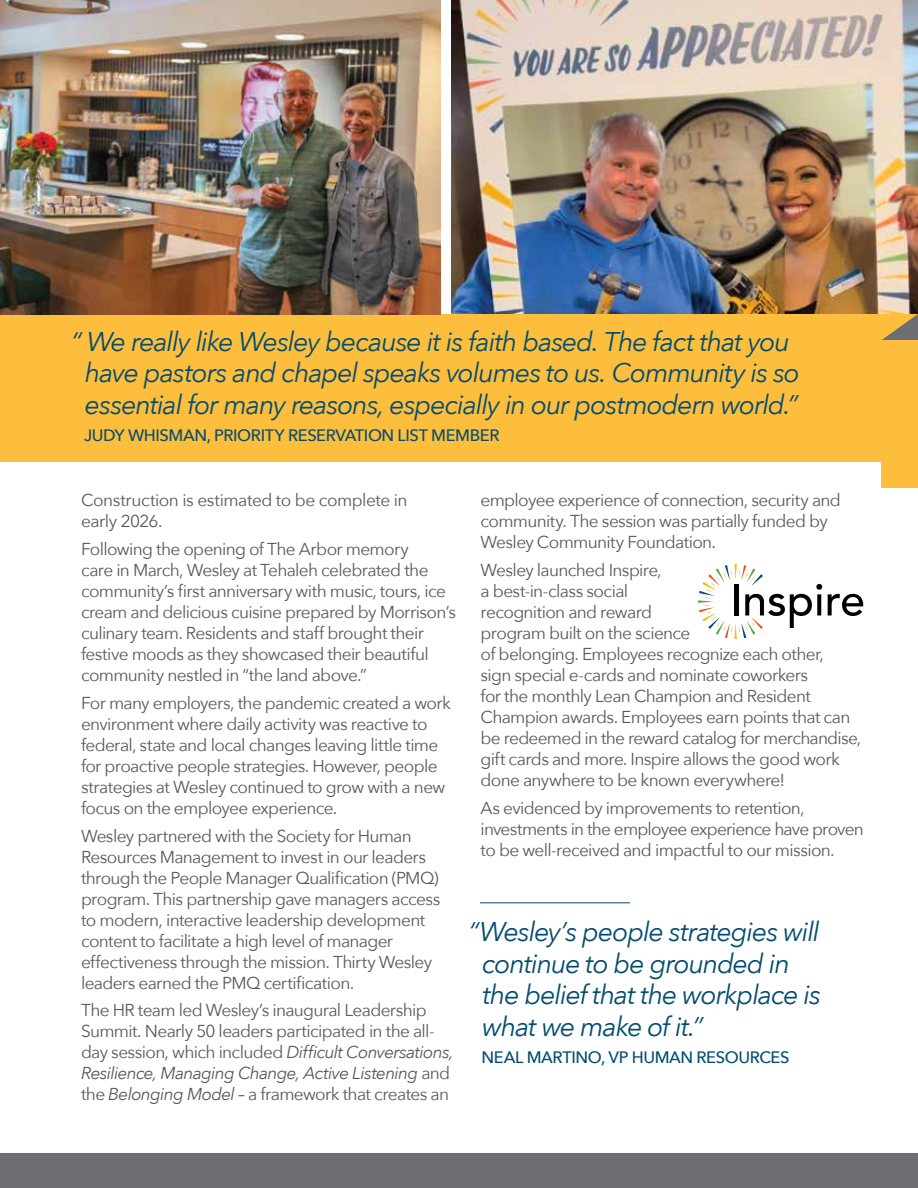
<style>
.page{position:relative;width:918px;height:1188px;background:#fff}
.page>*{position:absolute;margin:0;border:0;box-sizing:border-box;transform-origin:0 0}
.t1{font:italic 27px/31.5px "Avenir Next";letter-spacing:-.045em;color:#034d70}
.t2{font:17.25px/21px "Avenir Next";letter-spacing:-.04em;color:#58595b}
.t3{font:500 16.5px "Avenir Next";letter-spacing:-.025em;color:#034d70}
.s1{font-style:italic}
</style>
<div class="page">
<img style="left:452px;top:0;width:466px;height:314px">
<div style="left:0;top:314px;width:918px;height:147px;background:#fdbd3d"></div>
<hr style="left:480px;top:902px;width:150px;height:1px;background:#034d70">
<svg style="left:882px;top:314px;width:36px;height:26px"></svg>
<div style="left:881px;top:341px;width:37px;height:147px;background:#fdbd3d"></div>
<img style="left:0;top:0;width:441px;height:314px">
<svg style="left:828px;top:594px;width:35px;height:22px"></svg>
<svg style="left:698px;top:564px;width:124px;height:75px"></svg>
<div style="left:0;top:1153px;width:918px;height:35px;background:#6d6e71"></div>
<h1 class="t1" style="left:71px;top:325px;width:730px;text-align:center">“ We really like Wesley because it is faith based. The fact that you have pastors and chapel speaks volumes to us. Community is so essential for many reasons, especially in our postmodern world.”</h1>
<p class="t3" style="left:84px;top:421px;width:417px">JUDY WHISMAN, PRIORITY RESERVATION LIST MEMBER</p>
<p class="t2" style="left:81px;top:489px;width:328px">Construction is estimated to be complete in early 2026.</p>
<p class="t2" style="left:81px;top:538px;width:377px">Following the opening of The Arbor memory<br>care in March, Wesley at Tehaleh celebrated the community’s first anniversary with music, tours, ice cream and delicious cuisine prepared by Morrison’s culinary team. Residents and staff brought their festive moods as they showcased their beautiful community nestled in “the land above.”</p>
<p class="t2" style="left:81px;top:692px;width:372px">For many employers, the pandemic created a work environment where daily activity was reactive to federal, state and local changes leaving little time for proactive people strategies. However, people strategies at Wesley continued to grow with a new focus on the employee experience.</p>
<p class="t2" style="left:81px;top:824px;width:361px">Wesley partnered with the Society for Human Resources Management to invest in our leaders through the People Manager Qualification (PMQ) program. This partnership gave managers access to modern, interactive leadership development content to facilitate a high level of manager effectiveness through the mission. Thirty Wesley leaders earned the PMQ certification.</p>
<p class="t2" style="left:81px;top:999px;width:374px">The HR team led Wesley’s inaugural Leadership Summit. Nearly 50 leaders participated in the all&shy;day session, which included <span class="s1">Difficult Conversations, Resilience, Managing Change, Active Listening</span> and the <span class="s1">Belonging Model –</span> a framework that creates an</p>
<p class="t2" style="left:481px;top:489px;width:362px">employee experience of connection, security and community. The session was partially funded by<br>Wesley Community Foundation.</p>
<p class="t2" style="left:481px;top:559px;width:382px">Wesley launched Inspire,<br>a best-in-class social<br>recognition and reward<br>program built on the science<br>of belonging. Employees recognize each other,<br>sign special e-cards and nominate coworkers<br>for the monthly Lean Champion and Resident Champion awards. Employees earn points that can be redeemed in the reward catalog for merchandise, gift cards and more. Inspire allows the good work done anywhere to be known everywhere!</p>
<p class="t2" style="left:481px;top:796px;width:385px">As evidenced by improvements to retention, investments in the employee experience have proven to be well-received and impactful to our mission.</p>
<h1 class="t1" style="left:482px;top:915px;width:340px;text-indent:-13px">“Wesley’s people strategies will continue to be grounded in the belief that the workplace is what we make of it.”</h1>
<p class="t3" style="left:482px;top:1043px;width:310px">NEAL MARTINO, VP HUMAN RESOURCES</p>
</div>
